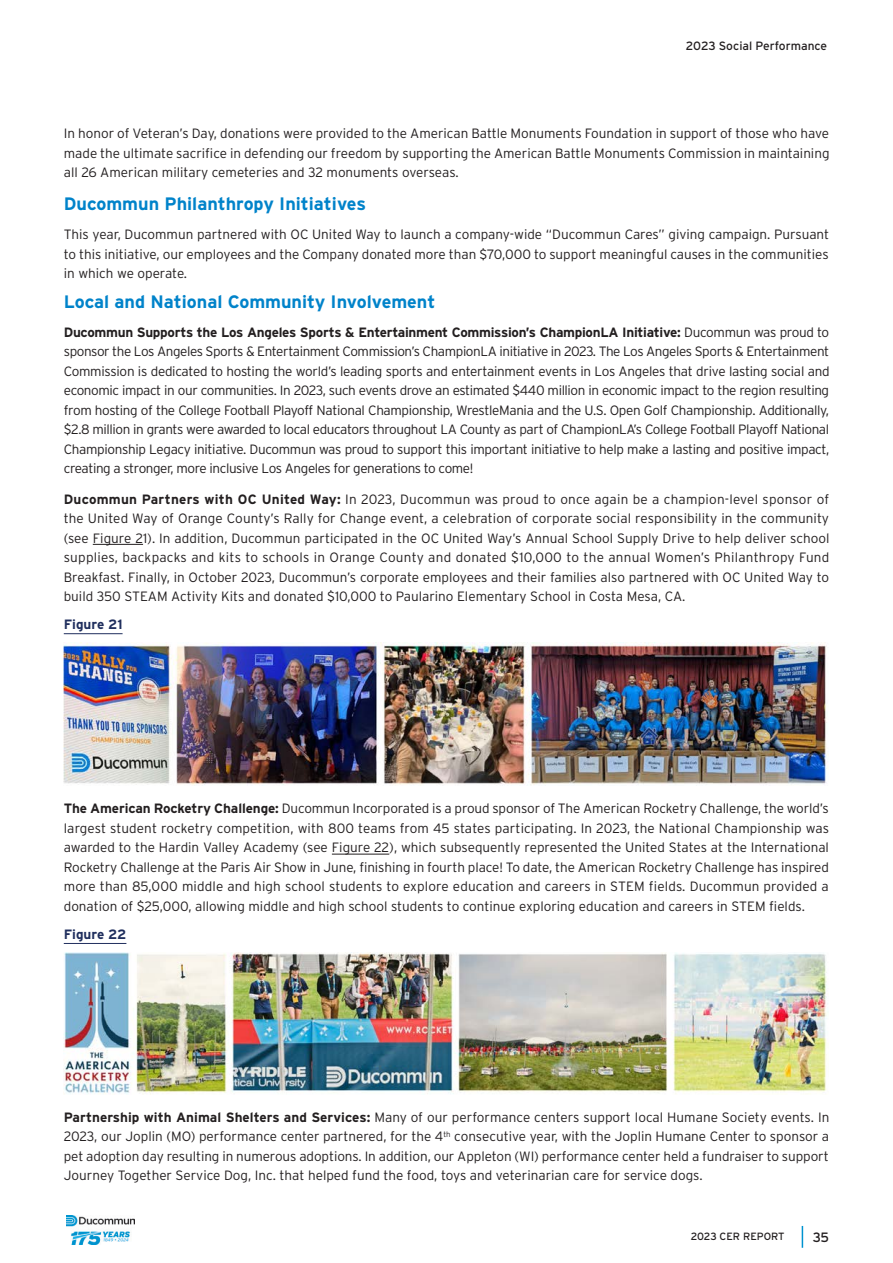
<style>
.page{position:relative;width:893px;height:1263px;background:#fff}
.page>*{position:absolute;margin:0;border:0;box-sizing:border-box;transform-origin:0 0}
.T4{font:700 18px "Interstate";color:#0083ca}
.p_2COL{font:300 13.5px/19.5px "Interstate";color:#231f20;text-align:justify}
.GRAPH_FIGURE_TITTLE{font:700 13.5px "Interstate";color:#1f2e5d}
.t1{font:13.5px "Interstate";color:#231f20}
.t2{font:12px "Interstate";color:#231f20}
.t3{font:10.5px "Interstate";color:#231f20}
.s1{font-weight:700}
</style>
<div class="page">
<hr style="left:93px;top:544px;width:50px;height:1px;background:#231f20">
<hr style="left:64px;top:633px;width:59px;height:1px;background:#1f2e5d">
<hr style="left:332px;top:854px;width:57px;height:1px;background:#231f20">
<hr style="left:64px;top:943px;width:62px;height:1px;background:#1f2e5d">
<img style="left:64px;top:642px;width:765px;height:144px">
<img style="left:64px;top:952px;width:763px;height:143px">
<svg style="left:802px;top:1226px;width:1px;height:22px"></svg>
<img style="left:66px;top:1215px;width:68px;height:29px">
<p class="t2" style="left:686px;top:39px;width:143px">2023 Social Performance</p>
<p class="p_2COL" style="left:64px;top:124px;width:767px">In honor of Veteran’s Day, donations were provided to the American Battle Monuments Foundation in support of those who have made the ultimate sacrifice in defending our freedom by supporting the American Battle Monuments Commission in maintaining all 26 American military cemeteries and 32 monuments overseas.</p>
<p class="T4" style="left:64px;top:194px;width:304px">Ducommun Philanthropy Initiatives</p>
<p class="p_2COL" style="left:64px;top:224px;width:767px">This year, Ducommun partnered with OC United Way to launch a company-wide “Ducommun Cares” giving campaign. Pursuant to this initiative, our employees and the Company donated more than $70,000 to support meaningful causes in the communities in which we operate.</p>
<p class="T4" style="left:64px;top:292px;width:373px">Local and National Community Involvement</p>
<p class="p_2COL" style="left:64px;top:322px;width:767px"><span class="s1">Ducommun Supports the Los Angeles Sports &amp; Entertainment Commission’s ChampionLA Initiative:</span> Ducommun was proud to sponsor the Los Angeles Sports &amp; Entertainment Commission’s ChampionLA initiative in 2023. The Los Angeles Sports &amp; Entertainment Commission is dedicated to hosting the world’s leading sports and entertainment events in Los Angeles that drive lasting social and economic impact in our communities. In 2023, such events drove an estimated $440 million in economic impact to the region resulting from hosting of the College Football Playoff National Championship, WrestleMania and the U.S. Open Golf Championship. Additionally, $2.8 million in grants were awarded to local educators throughout LA County as part of ChampionLA’s College Football Playoff National Championship Legacy initiative. Ducommun was proud to support this important initiative to help make a lasting and positive impact, creating a stronger, more inclusive Los Angeles for generations to come!</p>
<p class="p_2COL" style="left:64px;top:489px;width:767px"><span class="s1">Ducommun Partners with OC United Way:</span> In 2023, Ducommun was proud to once again be a champion-level sponsor of the United Way of Orange County’s Rally for Change event, a celebration of corporate social responsibility in the community (see Figure 21). In addition, Ducommun participated in the OC United Way’s Annual School Supply Drive to help deliver school supplies, backpacks and kits to schools in Orange County and donated $10,000 to the annual Women’s Philanthropy Fund Breakfast. Finally, in October 2023, Ducommun’s corporate employees and their families also partnered with OC United Way to build 350 STEAM Activity Kits and donated $10,000 to Paularino Elementary School in Costa Mesa, CA.</p>
<p class="GRAPH_FIGURE_TITTLE" style="left:64px;top:617px;width:60px">Figure 21</p>
<p class="p_2COL" style="left:64px;top:799px;width:767px"><span class="s1">The American Rocketry Challenge:</span> Ducommun Incorporated is a proud sponsor of The American Rocketry Challenge, the world’s largest student rocketry competition, with 800 teams from 45 states participating. In 2023, the National Championship was awarded to the Hardin Valley Academy (see Figure 22), which subsequently represented the United States at the International Rocketry Challenge at the Paris Air Show in June, finishing in fourth place! To date, the American Rocketry Challenge has inspired more than 85,000 middle and high school students to explore education and careers in STEM fields. Ducommun provided a donation of $25,000, allowing middle and high school students to continue exploring education and careers in STEM fields.</p>
<p class="GRAPH_FIGURE_TITTLE" style="left:64px;top:926px;width:64px">Figure 22</p>
<p class="p_2COL" style="left:64px;top:1107px;width:767px"><span class="s1">Partnership with Animal Shelters and Services:</span> Many of our performance centers support local Humane Society events. In 2023, our Joplin (MO) performance center partnered, for the 4<sup>th</sup> consecutive year, with the Joplin Humane Center to sponsor a pet adoption day resulting in numerous adoptions. In addition, our Appleton (WI) performance center held a fundraiser to support Journey Together Service Dog, Inc. that helped fund the food, toys and veterinarian care for service dogs.</p>
<p class="t3" style="left:691px;top:1230px;width:95px">2023 CER REPORT</p>
<p class="t1" style="left:813px;top:1229px;width:18px">35</p>
</div>
